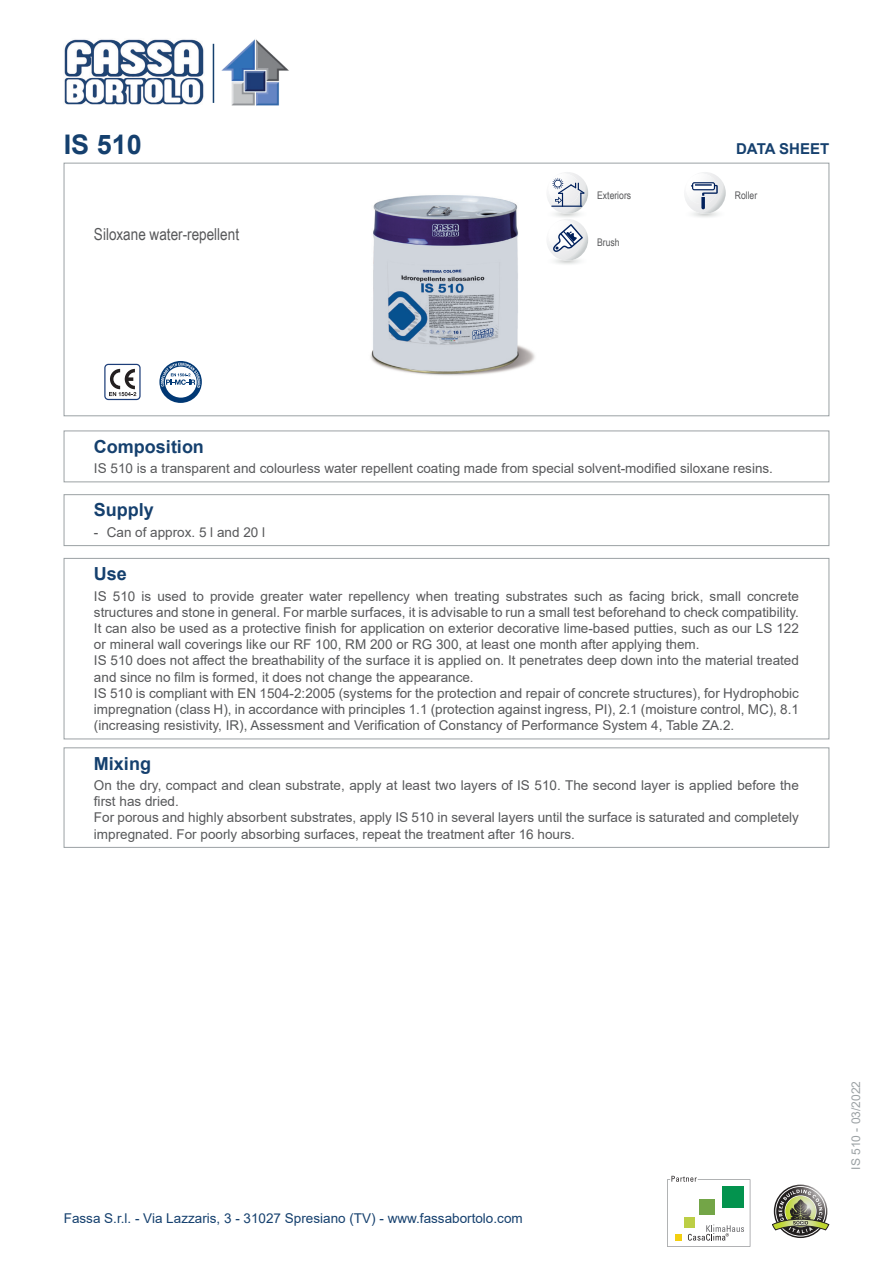
<style>
.page{position:relative;width:893px;height:1263px;background:#fff}
.page>*{position:absolute;margin:0;border:0;box-sizing:border-box;transform-origin:0 0}
.Sottotitolo{font:700 27px "Arial";color:#15406e}
.Titolo{font:700 18px "Arial";color:#15406e}
.Descrizione{font:16.5px "Arial Narrow";color:#57585a}
.Scheda_Tecnica{font:700 15px "Arial";color:#15406e}
.Impiego{font:13.5px/16.2px "Arial";color:#57585a}
.Lavorazione{font:13.5px/16.2px "Arial";color:#57585a}
.Composizione{font:13.5px "Arial";color:#57585a}
.t1{font:13.5px "Arial";color:#15406e}
.t2{font:12px "Arial";color:#9ba1a4}
.Frase{font:10.5px "Arial Narrow";color:#57585a}
</style>
<div class="page">
<svg style="left:667px;top:1176px;width:83px;height:71px"></svg>
<svg style="left:772px;top:1186px;width:57px;height:50px"></svg>
<img style="left:64px;top:39px;width:140px;height:66px">
<hr style="left:213px;top:44px;width:1px;height:59px;background:#15406e">
<img style="left:221px;top:39px;width:68px;height:67px">
<svg style="left:109px;top:369px;width:27px;height:27px"></svg>
<div style="left:104px;top:364px;width:37px;height:36px;border:1px solid #1d3e79;border-radius:4px"></div>
<svg style="left:159px;top:361px;width:43px;height:42px"></svg>
<img style="left:370px;top:195px;width:165px;height:181px">
<svg style="left:547px;top:172px;width:41px;height:89px"></svg>
<svg style="left:684px;top:172px;width:42px;height:42px"></svg>
<div style="left:64px;top:163px;width:765px;height:253px;border:1px solid #9ba1a4"></div>
<div style="left:64px;top:431px;width:765px;height:51px;border:1px solid #9ba1a4"></div>
<div style="left:64px;top:494px;width:765px;height:52px;border:1px solid #9ba1a4"></div>
<div style="left:64px;top:558px;width:765px;height:181px;border:1px solid #9ba1a4"></div>
<p class="Sottotitolo" style="left:64px;top:125px;width:80px">IS 510</p>
<p class="Scheda_Tecnica" style="left:736px;top:138px;width:95px">DATA SHEET</p>
<p class="Descrizione" style="left:94px;top:222px;width:147px">Siloxane water-repellent</p>
<p class="Frase" style="left:597px;top:188px;width:35px">Exteriors</p>
<p class="Frase" style="left:597px;top:235px;width:24px">Brush</p>
<p class="Frase" style="left:735px;top:188px;width:24px">Roller</p>
<p class="Titolo" style="left:94px;top:434px;width:111px">Composition</p>
<p class="Composizione" style="left:94px;top:459px;width:681px">IS 510 is a transparent and colourless water repellent coating made from special solvent-modified siloxane resins.</p>
<p class="Titolo" style="left:94px;top:497px;width:62px">Supply</p>
<p class="Impiego" style="left:94px;top:524px;width:173px">- Can of approx. 5 l and 20 l</p>
<p class="Titolo" style="left:94px;top:561px;width:35px">Use</p>
<p class="Impiego" style="left:94px;top:588px;width:706px">IS 510 is used to provide greater water repellency when treating substrates such as facing brick, small concrete structures and stone in general. For marble surfaces, it is advisable to run a small test beforehand to check compatibility.</p>
<p class="Impiego" style="left:94px;top:620px;width:706px">It can also be used as a protective finish for application on exterior decorative lime-based putties, such as our LS 122 or mineral wall coverings like our RF 100, RM 200 or RG 300, at least one month after applying them.</p>
<p class="Impiego" style="left:94px;top:652px;width:706px">IS 510 does not affect the breathability of the surface it is applied on. It penetrates deep down into the material treated and since no film is formed, it does not change the appearance.</p>
<p class="Impiego" style="left:94px;top:685px;width:706px;text-align:justify">IS 510 is compliant with EN 1504-2:2005 (systems for the protection and repair of concrete structures), for Hydrophobic impregnation (class H), in accordance with principles 1.1 (protection against ingress, PI), 2.1 (moisture control, MC), 8.1 (increasing resistivity, IR), Assessment and Verification of Constancy of Performance System 4, Table ZA.2.</p>
<p class="Titolo" style="left:94px;top:751px;width:59px">Mixing</p>
<p class="Lavorazione" style="left:94px;top:777px;width:706px">On the dry, compact and clean substrate, apply at least two layers of IS 510. The second layer is applied before the first has dried.</p>
<p class="Lavorazione" style="left:94px;top:809px;width:706px">For porous and highly absorbent substrates, apply IS 510 in several layers until the surface is saturated and completely impregnated. For poorly absorbing surfaces, repeat the treatment after 16 hours.</p>
<p class="t1" style="left:64px;top:1208px;width:460px">Fassa S.r.l. - Via Lazzaris, 3 - 31027 Spresiano (TV) - www.fassabortolo.com</p>
<p class="t2" style="left:848px;top:1170px;width:90px;rotate:-90deg">IS 510 - 03/2022</p>
</div>
